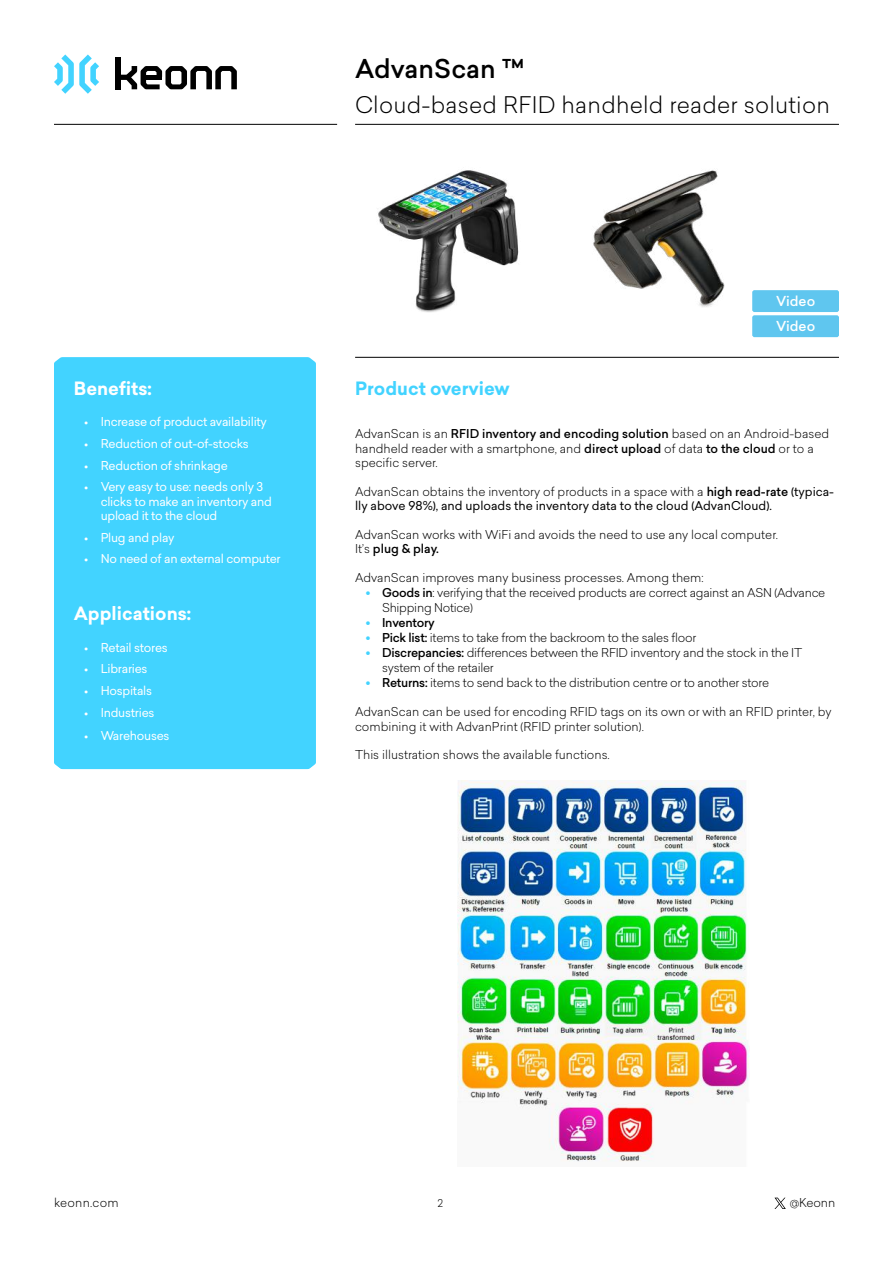
<style>
.page{position:relative;width:893px;height:1263px;background:#fff}
.page>*{position:absolute;margin:0;border:0;box-sizing:border-box;transform-origin:0 0}
.t1{font:500 25.5px "Sailec";color:#000}
.t2{font:300 22.5px "Sailec";letter-spacing:.01em;color:#000}
.t3{font:700 18px "Sailec";color:#fff}
.t4{font:700 18px "Sailec";color:#42d3ff}
.t5{font:500 13.5px/25.2px "Sailec";color:#fff}
.t6{font:300 12px/14.4px "Sailec";color:#000}
.t7{font:300 12px/15px "Sailec";letter-spacing:-.02em;color:#000}
.t8{font:12px/14.4px "Sailec";letter-spacing:-.02em;color:#fff}
.t9{font:12px/14.4px "Sailec";color:#000}
.t10{font:500 12px "Sailec";letter-spacing:-.02em;color:#000}
.t11{font:300 12px "Sailec";letter-spacing:.02em;color:#000}
.t12{font:300 10.5px "Sailec";color:#000}
.s1{font-weight:500}
.s2{font-weight:300}
.s3{font-weight:500;font-size:15px;color:#42d3ff}
.s4{font-size:15px;color:#42d3ff}
</style>
<div class="page">
<svg style="left:54px;top:54px;width:45px;height:40px"></svg>
<div style="left:116px;top:57px;width:5px;height:32px;background:#000"></div>
<svg style="left:121px;top:66px;width:116px;height:23px"></svg>
<hr style="left:355px;top:124px;width:484px;height:1px;background:#000">
<hr style="left:54px;top:124px;width:283px;height:1px;background:#000">
<svg style="left:774px;top:1197px;width:12px;height:12px"></svg>
<hr style="left:355px;top:357px;width:484px;height:1px;background:#000">
<div style="left:54px;top:357px;width:262px;height:412px;background:#42d3ff"></div>
<img style="left:593px;top:170px;width:132px;height:137px">
<img style="left:457px;top:781px;width:292px;height:381px">
<div style="left:754px;top:292px;width:83px;height:18px;background:#5fc6ef"></div>
<div style="left:752px;top:290px;width:87px;height:22px;border:3px solid #5fc6ef"></div>
<div style="left:754px;top:317px;width:83px;height:19px;background:#5fc6ef"></div>
<div style="left:752px;top:315px;width:87px;height:22px;border:3px solid #5fc6ef"></div>
<img style="left:378px;top:170px;width:141px;height:142px">
<h1 class="t1" style="left:355px;top:51px;width:171px">AdvanScan ™</h1>
<h2 class="t2" style="left:355px;top:89px;width:476px">Cloud-based RFID handheld reader solution</h2>
<h3 class="t3" style="left:74px;top:375px;width:80px">Benefits:</h3>
<p class="t8" style="left:84px;top:415px;width:184px">• Increase of product availability</p>
<p class="t8" style="left:84px;top:436px;width:166px">• Reduction of out-of-stocks</p>
<p class="t8" style="left:84px;top:458px;width:145px">• Reduction of shrinkage</p>
<p class="t8" style="left:101px;top:480px;width:173px;text-indent:-16px">• Very easy to use: needs only 3 clicks to make an inventory and upload it to the cloud</p>
<p class="t8" style="left:84px;top:530px;width:92px">• Plug and play</p>
<p class="t8" style="left:84px;top:552px;width:198px">• No need of an external computer</p>
<h3 class="t3" style="left:74px;top:601px;width:119px">Applications:</h3>
<p class="t8" style="left:84px;top:640px;width:85px">• Retail stores</p>
<p class="t8" style="left:84px;top:661px;width:65px">• Libraries</p>
<p class="t8" style="left:84px;top:683px;width:70px">• Hospitals</p>
<p class="t8" style="left:84px;top:705px;width:72px">• Industries</p>
<p class="t8" style="left:84px;top:728px;width:87px">• Warehouses</p>
<p class="t5" style="left:776px;top:288px;width:41px">Video<br>Video</p>
<h3 class="t4" style="left:355px;top:376px;width:156px">Product overview</h3>
<p class="t6" style="left:355px;top:426px;width:476px">AdvanScan is an <span class="s1">RFID inventory and encoding solution</span> based on an Android-based handheld reader with a smartphone, and <span class="s1">direct upload</span> of data <span class="s1">to the cloud</span> or to a specific server.</p>
<p class="t9" style="left:355px;top:484px;width:480px"><span class="s2">AdvanScan obtains the inventory of products in a space with a</span> <span class="s1">high read-rate</span> (typica&shy;lly above 98%), and uploads the inventory data to the cloud (AdvanCloud).</p>
<p class="t6" style="left:355px;top:527px;width:424px">AdvanScan works with WiFi and avoids the need to use any local computer.<br>It’s <span class="s1">plug &amp; play.</span></p>
<p class="t6" style="left:355px;top:570px;width:350px">AdvanScan improves many business processes. Among them:</p>
<p class="t7" style="left:382px;top:585px;width:445px;text-indent:-16px"><span class="s3">•</span> <span class="s1">Goods in</span>: verifying that the received products are correct against an ASN (Advance<br>Shipping Notice)</p>
<p class="t10" style="left:366px;top:614px;width:71px"><span class="s4">•</span> Inventory</p>
<p class="t7" style="left:366px;top:630px;width:332px"><span class="s3">•</span> <span class="s1">Pick list:</span> items to take from the backroom to the sales floor</p>
<p class="t7" style="left:382px;top:645px;width:422px;text-indent:-16px"><span class="s3">•</span> <span class="s1">Discrepancies:</span> differences between the RFID inventory and the stock in the IT system of the retailer</p>
<p class="t7" style="left:366px;top:675px;width:405px"><span class="s3">•</span> <span class="s1">Returns:</span> items to send back to the distribution centre or to another store</p>
<p class="t6" style="left:355px;top:704px;width:478px">AdvanScan can be used for encoding RFID tags on its own or with an RFID printer, by combining it with AdvanPrint (RFID printer solution).</p>
<p class="t6" style="left:355px;top:747px;width:256px">This illustration shows the available functions.</p>
<p class="t11" style="left:54px;top:1194px;width:66px">keonn.com</p>
<p class="t12" style="left:438px;top:1196px;width:7px">2</p>
<p class="t6" style="left:790px;top:1195px;width:47px">@Keonn</p>
</div>
